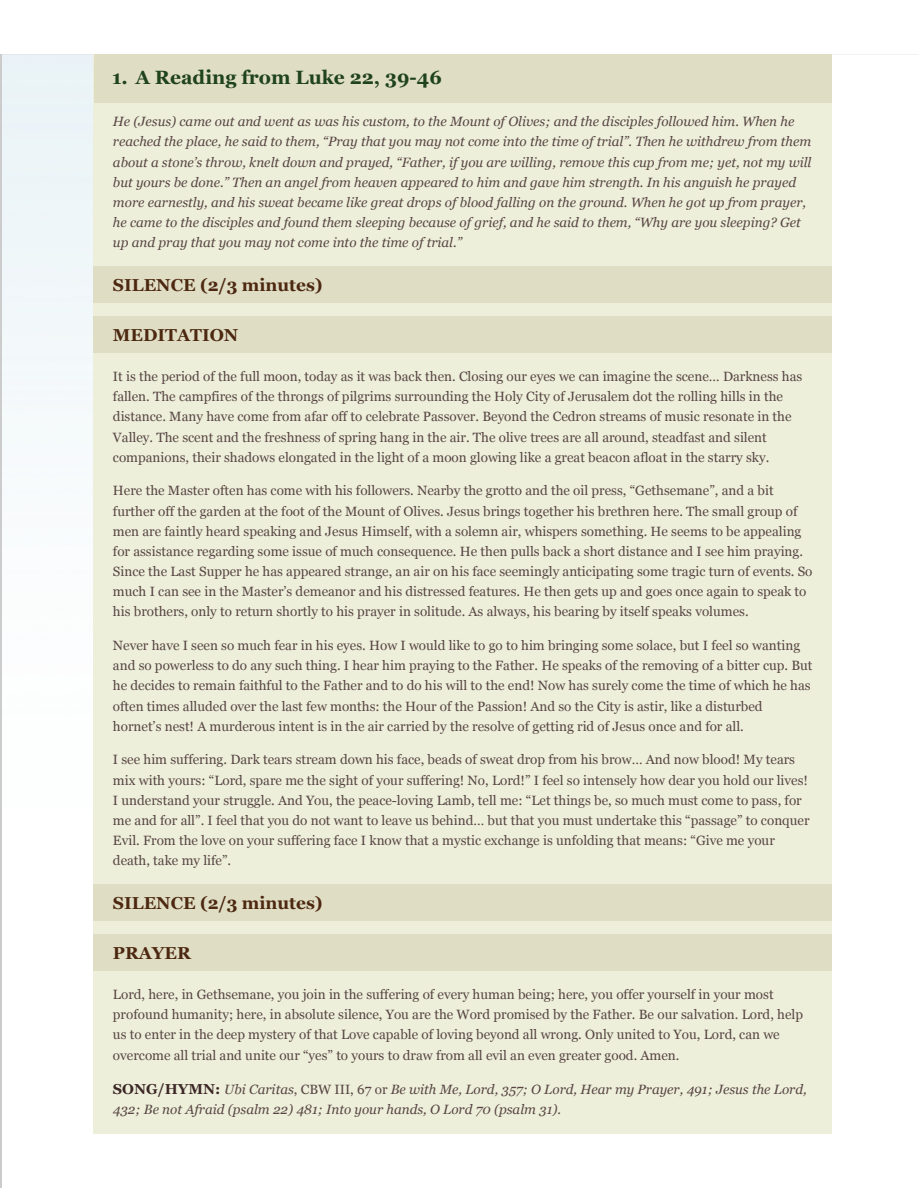
<style>
.page{position:relative;width:918px;height:1188px;background:#fff}
.page>*{position:absolute;margin:0;border:0;box-sizing:border-box;transform-origin:0 0}
.t1{font:700 19.2px "Georgia";color:#1f431a}
.t2{font:700 17.25px "Georgia";color:#4d2810}
.t3{font:13.5px/20.2px "Georgia";color:#584544}
.t4{font:italic 13.5px/20.2px "Georgia";color:#584544}
.s1{font-weight:700;font-style:normal;font-size:14.4px;color:#3c2726}
.s2{font-style:normal}
</style>
<div class="page">
<img style="left:1px;top:54px;width:93px;height:754px">
<hr style="left:0;top:54px;width:1px;height:1134px;background:#ccc">
<div style="left:94px;top:54px;width:738px;height:1079px;background:#edefda"></div>
<div style="left:95px;top:54px;width:737px;height:48px;background:#e0ddc5"></div>
<div style="left:94px;top:266px;width:738px;height:37px;background:#e0ddc5"></div>
<div style="left:94px;top:316px;width:738px;height:37px;background:#e0ddc5"></div>
<div style="left:94px;top:884px;width:738px;height:37px;background:#e0ddc5"></div>
<div style="left:94px;top:934px;width:738px;height:37px;background:#e0ddc5"></div>
<h1 class="t1" style="left:112px;top:63px;width:331px">1. A Reading from Luke 22, 39-46</h1>
<p class="t4" style="left:113px;top:111px;width:700px">He (Jesus) came out and went as was his custom, to the Mount of Olives; and the disciples followed him. When he reached the place, he said to them, “Pray that you may not come into the time of trial”. Then he withdrew from them about a stone’s throw, knelt down and prayed, “Father, if you are willing, remove this cup from me; yet, not my will but yours be done.” Then an angel from heaven appeared to him and gave him strength. In his anguish he prayed more earnestly, and his sweat became like great drops of blood falling on the ground. When he got up from prayer, he came to the disciples and found them sleeping because of grief, and he said to them, “Why are you sleeping? Get up and pray that you may not come into the time of trial.”</p>
<p class="t2" style="left:113px;top:272px;width:211px">SILENCE (2/3 minutes)</p>
<p class="t2" style="left:113px;top:322px;width:127px">MEDITATION</p>
<p class="t3" style="left:113px;top:366px;width:691px">It is the period of the full moon, today as it was back then. Closing our eyes we can imagine the scene… Darkness has fallen. The campfires of the throngs of pilgrims surrounding the Holy City of Jerusalem dot the rolling hills in the distance. Many have come from afar off to celebrate Passover. Beyond the Cedron streams of music resonate in the Valley. The scent and the freshness of spring hang in the air. The olive trees are all around, steadfast and silent companions, their shadows elongated in the light of a moon glowing like a great beacon afloat in the starry sky.</p>
<p class="t3" style="left:113px;top:480px;width:701px">Here the Master often has come with his followers. Nearby the grotto and the oil press, “Gethsemane”, and a bit further off the garden at the foot of the Mount of Olives. Jesus brings together his brethren here. The small group of men are faintly heard speaking and Jesus Himself, with a solemn air, whispers something. He seems to be appealing for assistance regarding some issue of much consequence. He then pulls back a short distance and I see him praying.<br>Since the Last Supper he has appeared strange, an air on his face seemingly anticipating some tragic turn of events. So much I can see in the Master’s demeanor and his distressed features. He then gets up and goes once again to speak to his brothers, only to return shortly to his prayer in solitude. As always, his bearing by itself speaks volumes.</p>
<p class="t3" style="left:113px;top:635px;width:701px">Never have I seen so much fear in his eyes. How I would like to go to him bringing some solace, but I feel so wanting and so powerless to do any such thing. I hear him praying to the Father. He speaks of the removing of a bitter cup. But he decides to remain faithful to the Father and to do his will to the end! Now has surely come the time of which he has often times alluded over the last few months: the Hour of the Passion! And so the City is astir, like a disturbed hornet’s nest! A murderous intent is in the air carried by the resolve of getting rid of Jesus once and for all.</p>
<p class="t3" style="left:113px;top:749px;width:698px">I see him suffering. Dark tears stream down his face, beads of sweat drop from his brow… And now blood! My tears mix with yours: “Lord, spare me the sight of your suffering! No, Lord!” I feel so intensely how dear you hold our lives!<br>I understand your struggle. And You, the peace-loving Lamb, tell me: “Let things be, so much must come to pass, for me and for all”. I feel that you do not want to leave us behind… but that you must undertake this “passage” to conquer Evil. From the love on your suffering face I know that a mystic exchange is unfolding that means: “Give me your death, take my life”.</p>
<p class="t2" style="left:113px;top:890px;width:211px">SILENCE (2/3 minutes)</p>
<p class="t2" style="left:113px;top:940px;width:79px">PRAYER</p>
<p class="t3" style="left:113px;top:984px;width:692px">Lord, here, in Gethsemane, you join in the suffering of every human being; here, you offer yourself in your most profound humanity; here, in absolute silence, You are the Word promised by the Father. Be our salvation. Lord, help us to enter in the deep mystery of that Love capable of loving beyond all wrong. Only united to You, Lord, can we overcome all trial and unite our “yes” to yours to draw from all evil an even greater good. Amen.</p>
<p class="t4" style="left:113px;top:1079px;width:695px"><span class="s1">SONG/HYMN:</span> Ubi Caritas<span class="s2">, CBW III, 67 or</span> Be with Me, Lord, 357; O Lord, Hear my Prayer, 491; Jesus the Lord,<br>432; Be not Afraid (psalm 22) 481; Into your hands, O Lord 70 (psalm 31).</p>
</div>
